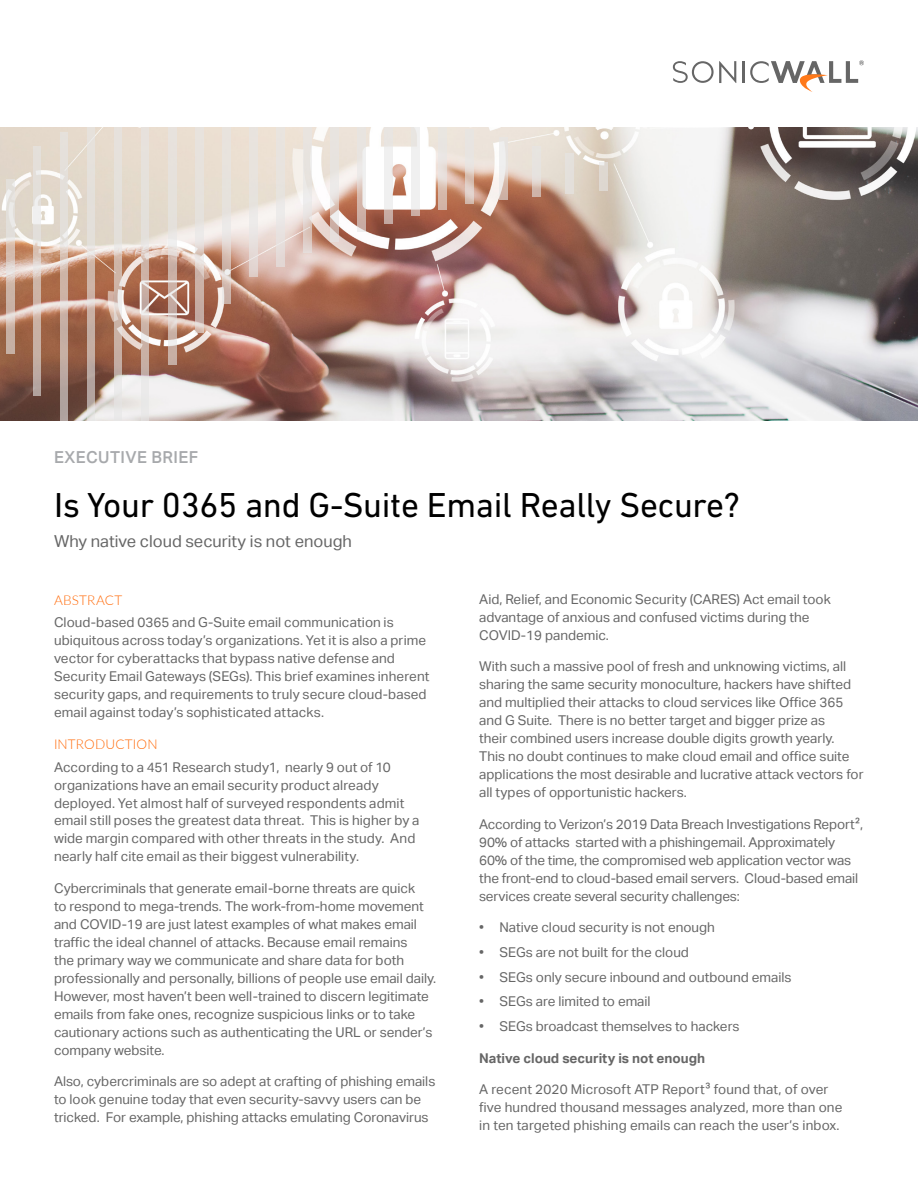
<style>
.page{position:relative;width:918px;height:1188px;background:#fff}
.page>*{position:absolute;margin:0;border:0;box-sizing:border-box;transform-origin:0 0}
.t1{font:35.25px "DIN Next LT Pro";letter-spacing:-.01em;color:#000}
.t2{font:16.5px "Aktiv Grotesk";color:#666}
.t3{font:500 16.5px "Aktiv Grotesk";letter-spacing:.025em;color:#a7a9ac}
.t4{font:13.5px/18px "Aktiv Grotesk";color:#666}
.t5{font:700 13.5px "Aktiv Grotesk";color:#666}
.t6{font:300 13.5px "Lato";letter-spacing:.015em;color:#ff6c0c}
</style>
<div class="page">
<hr style="left:742px;top:61px;width:2px;height:22px;background:#666">
<svg style="left:673px;top:61px;width:63px;height:22px"></svg>
<svg style="left:750px;top:60px;width:114px;height:32px"></svg>
<img style="left:0;top:127px;width:918px;height:293px">
<svg style="left:6px;top:179px;width:8px;height:175px"></svg>
<svg style="left:33px;top:146px;width:8px;height:250px"></svg>
<svg style="left:60px;top:133px;width:8px;height:287px"></svg>
<svg style="left:87px;top:127px;width:8px;height:293px"></svg>
<svg style="left:114px;top:127px;width:8px;height:293px;fill:#e4dfda"></svg>
<svg style="left:141px;top:127px;width:8px;height:293px;fill:#e4e0db"></svg>
<svg style="left:168px;top:127px;width:8px;height:238px;fill:#e5e1db"></svg>
<svg style="left:195px;top:127px;width:8px;height:205px;fill:#e6e1dc"></svg>
<svg style="left:222px;top:127px;width:8px;height:176px"></svg>
<svg style="left:249px;top:127px;width:9px;height:149px"></svg>
<div style="left:276px;top:127px;width:9px;height:140px;background:#e8e3de"></div>
<svg style="left:303px;top:127px;width:9px;height:126px"></svg>
<svg style="left:330px;top:127px;width:9px;height:115px"></svg>
<svg style="left:357px;top:127px;width:9px;height:105px"></svg>
<svg style="left:385px;top:127px;width:8px;height:97px"></svg>
<svg style="left:412px;top:127px;width:8px;height:89px"></svg>
<svg style="left:439px;top:127px;width:8px;height:83px"></svg>
<svg style="left:466px;top:129px;width:8px;height:75px"></svg>
<svg style="left:499px;top:137px;width:8px;height:63px"></svg>
<svg style="left:532px;top:146px;width:9px;height:50px"></svg>
<div style="left:566px;top:153px;width:8px;height:40px;background:#e4e0db"></div>
<div style="left:599px;top:162px;width:8px;height:29px;background:#ded8d0"></div>
<p class="t3" style="left:54px;top:447px;width:146px">EXECUTIVE BRIEF</p>
<h1 class="t1" style="left:54px;top:485px;width:687px">Is Your 0365 and G-Suite Email Really Secure?</h1>
<p class="t2" style="left:54px;top:532px;width:299px">Why native cloud security is not enough</p>
<p class="t6" style="left:54px;top:591px;width:70px">ABSTRACT</p>
<p class="t4" style="left:54px;top:614px;width:377px">Cloud-based 0365 and G-Suite email communication is ubiquitous across today’s organizations. Yet it is also a prime vector for cyberattacks that bypass native defense and Security Email Gateways (SEGs). This brief examines inherent security gaps, and requirements to truly secure cloud-based email against today’s sophisticated attacks.</p>
<p class="t6" style="left:54px;top:735px;width:105px">INTRODUCTION</p>
<p class="t4" style="left:54px;top:758px;width:367px">According to a 451 Research study1, nearly 9 out of 10 organizations have an email security product already deployed. Yet almost half of surveyed respondents admit email still poses the greatest data threat. This is higher by a wide margin compared with other threats in the study. And nearly half cite email as their biggest vulnerability.</p>
<p class="t4" style="left:54px;top:879px;width:384px">Cybercriminals that generate email-borne threats are quick<br>to respond to mega-trends. The work-from-home movement and COVID-19 are just latest examples of what makes email traffic the ideal channel of attacks. Because email remains<br>the primary way we communicate and share data for both professionally and personally, billions of people use email daily.<br>However, most haven’t been well-trained to discern legitimate emails from fake ones, recognize suspicious links or to take cautionary actions such as authenticating the URL or sender’s company website.</p>
<p class="t4" style="left:54px;top:1073px;width:383px">Also, cybercriminals are so adept at crafting of phishing emails to look genuine today that even security-savvy users can be tricked. For example, phishing attacks emulating Coronavirus</p>
<p class="t4" style="left:479px;top:590px;width:353px">Aid, Relief, and Economic Security (CARES) Act email took advantage of anxious and confused victims during the<br>COVID-19 pandemic.</p>
<p class="t4" style="left:479px;top:657px;width:386px">With such a massive pool of fresh and unknowing victims, all sharing the same security monoculture, hackers have shifted and multiplied their attacks to cloud services like Office 365 and G Suite. There is no better target and bigger prize as<br>their combined users increase double digits growth yearly.<br>This no doubt continues to make cloud email and office suite applications the most desirable and lucrative attack vectors for all types of opportunistic hackers.</p>
<p class="t4" style="left:479px;top:815px;width:385px">According to Verizon’s 2019 Data Breach Investigations Report2, 90% of attacks started with a phishingemail. Approximately 60% of the time, the compromised web application vector was the front-end to cloud-based email servers. Cloud-based email services create several security challenges:</p>
<p class="t4" style="left:479px;top:918px;width:237px">• Native cloud security is not enough</p>
<p class="t4" style="left:479px;top:943px;width:211px">• SEGs are not built for the cloud</p>
<p class="t4" style="left:479px;top:968px;width:314px">• SEGs only secure inbound and outbound emails</p>
<p class="t4" style="left:479px;top:993px;width:173px">• SEGs are limited to email</p>
<p class="t4" style="left:479px;top:1017px;width:262px">• SEGs broadcast themselves to hackers</p>
<p class="t5" style="left:479px;top:1050px;width:227px">Native cloud security is not enough</p>
<p class="t4" style="left:479px;top:1080px;width:365px">A recent 2020 Microsoft ATP Report3 found that, of over five hundred thousand messages analyzed, more than one in ten targeted phishing emails can reach the user’s inbox.</p>
</div>
